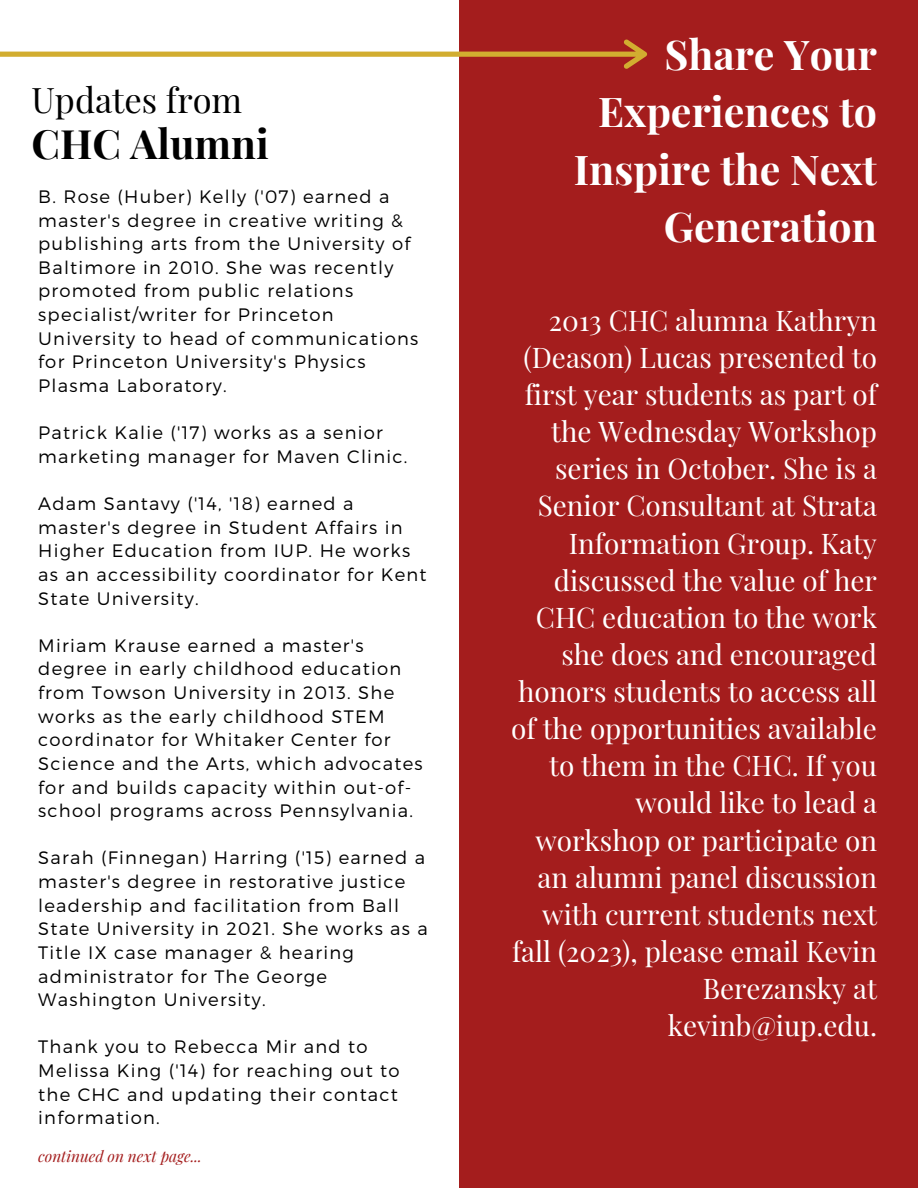
<style>
.page{position:relative;width:918px;height:1188px;background:#fff}
.page>*{position:absolute;margin:0;border:0;box-sizing:border-box;transform-origin:0 0}
.t1{font:700 41.1px/57.3px "Playfair Display";color:#fff;text-align:right}
.t2{font:700 40.5px "Playfair Display";color:#000}
.t3{font:34.5px "Playfair Display";color:#000}
.t4{font:27.9px/37.2px "Playfair Display";color:#fff;text-align:right}
.t5{font:300 18px/23.7px "Montserrat";letter-spacing:.07em;color:#000}
.t6{font:italic 15.45px "Playfair Display";color:#a41d1d}
</style>
<div class="page">
<div style="left:459px;top:0;width:459px;height:1188px;background:#a41d1d"></div>
<svg style="left:0;top:40px;width:647px;height:29px"></svg>
<h3 class="t3" style="left:31px;top:76px;width:212px">Updates from</h3>
<h2 class="t2" style="left:31px;top:115px;width:239px">CHC Alumni</h2>
<p class="t5" style="left:38px;top:184px;width:382px">B. Rose (Huber) Kelly ('07) earned a master's degree in creative writing &amp; publishing arts from the University of Baltimore in 2010. She was recently promoted from public relations specialist/writer for Princeton University to head of communications for Princeton University's Physics Plasma Laboratory.</p>
<p class="t5" style="left:38px;top:420px;width:371px">Patrick Kalie ('17) works as a senior marketing manager for Maven Clinic.</p>
<p class="t5" style="left:38px;top:491px;width:390px">Adam Santavy ('14, '18) earned a master's degree in Student Affairs in Higher Education from IUP. He works as an accessibility coordinator for Kent State University.</p>
<p class="t5" style="left:38px;top:633px;width:386px">Miriam Krause earned a master's degree in early childhood education from Towson University in 2013. She works as the early childhood STEM coordinator for Whitaker Center for Science and the Arts, which advocates for and builds capacity within out-of&shy;school programs across Pennsylvania.</p>
<p class="t5" style="left:38px;top:845px;width:391px">Sarah (Finnegan) Harring ('15) earned a master's degree in restorative justice leadership and facilitation from Ball State University in 2021. She works as a Title IX case manager &amp; hearing administrator for The George Washington University.</p>
<p class="t5" style="left:38px;top:1034px;width:363px">Thank you to Rebecca Mir and to<br>Melissa King ('14) for reaching out to the CHC and updating their contact information.</p>
<p class="t6" style="left:38px;top:1145px;width:165px">continued on next page...</p>
<h1 class="t1" style="left:574px;top:24px;width:305px">Share Your<br>Experiences to<br>Inspire the Next<br>Generation</h1>
<p class="t4" style="left:511px;top:301px;width:367px">2013 CHC alumna Kathryn (Deason) Lucas presented to first year students as part of the Wednesday Workshop series in October. She is a<br>Senior Consultant at Strata<br>Information Group. Katy discussed the value of her<br>CHC education to the work she does and encouraged honors students to access all of the opportunities available to them in the CHC. If you would like to lead a workshop or participate on an alumni panel discussion with current students next fall (2023), please email Kevin<br>Berezansky at kevinb@iup.edu.</p>
</div>
